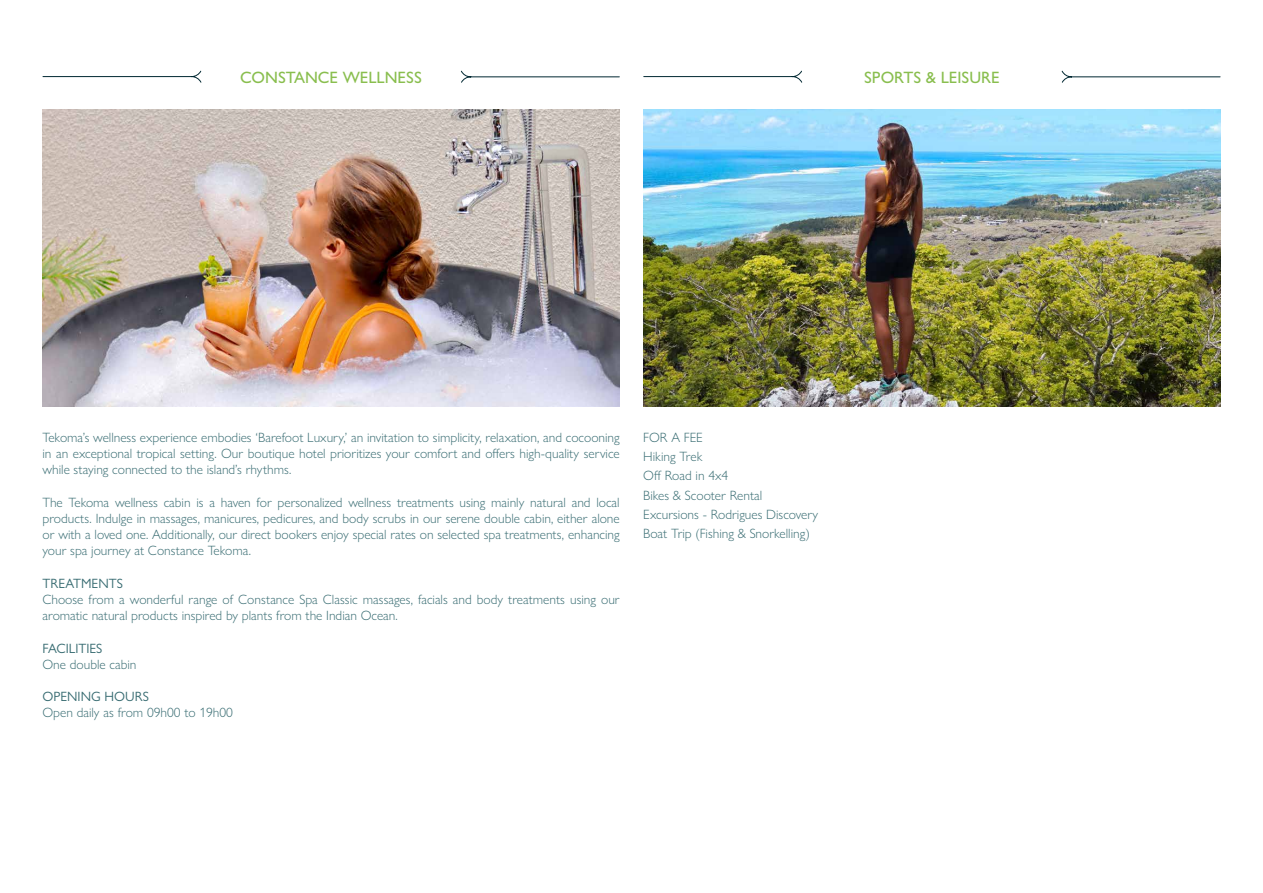
<style>
.page{position:relative;width:1263px;height:893px;background:#fff}
.page>*{position:absolute;margin:0;border:0;box-sizing:border-box;transform-origin:0 0}
.t1{font:500 16.5px "Gill Sans Nova";color:#89be4e}
.t2{font:300 13.5px/16.2px "Gill Sans Nova";color:#386c72;text-align:justify}
.t3{font:13.5px "Gill Sans Nova";color:#386c72}
</style>
<div class="page">
<img style="left:43px;top:109px;width:577px;height:297px">
<img style="left:643px;top:109px;width:577px;height:297px">
<svg style="left:42px;top:70px;width:578px;height:13px"></svg>
<svg style="left:643px;top:70px;width:578px;height:13px"></svg>
<p class="t1" style="left:240px;top:67px;width:183px">CONSTANCE WELLNESS</p>
<p class="t1" style="left:864px;top:67px;width:137px">SPORTS &amp; LEISURE</p>
<p class="t2" style="left:43px;top:429px;width:579px">Tekoma’s wellness experience embodies ‘Barefoot Luxury,’ an invitation to simplicity, relaxation, and cocooning in an exceptional tropical setting. Our boutique hotel prioritizes your comfort and offers high-quality service while staying connected to the island’s rhythms.</p>
<p class="t2" style="left:43px;top:494px;width:579px">The Tekoma wellness cabin is a haven for personalized wellness treatments using mainly natural and local products. Indulge in massages, manicures, pedicures, and body scrubs in our serene double cabin, either alone or with a loved one. Additionally, our direct bookers enjoy special rates on selected spa treatments, enhancing your spa journey at Constance Tekoma.</p>
<p class="t3" style="left:43px;top:575px;width:82px">TREATMENTS</p>
<p class="t2" style="left:43px;top:591px;width:579px">Choose from a wonderful range of Constance Spa Classic massages, facials and body treatments using our aromatic natural products inspired by plants from the Indian Ocean.</p>
<p class="t3" style="left:43px;top:640px;width:61px">FACILITIES</p>
<p class="t2" style="left:43px;top:656px;width:95px">One double cabin</p>
<p class="t3" style="left:43px;top:688px;width:108px">OPENING HOURS</p>
<p class="t2" style="left:43px;top:704px;width:192px">Open daily as from 09h00 to 19h00</p>
<p class="t2" style="left:643px;top:428px;width:177px;line-height:19.2px;text-align:left">FOR A FEE<br>Hiking Trek<br>Off Road in 4x4<br>Bikes &amp; Scooter Rental<br>Excursions - Rodrigues Discovery<br>Boat Trip (Fishing &amp; Snorkelling)</p>
</div>
